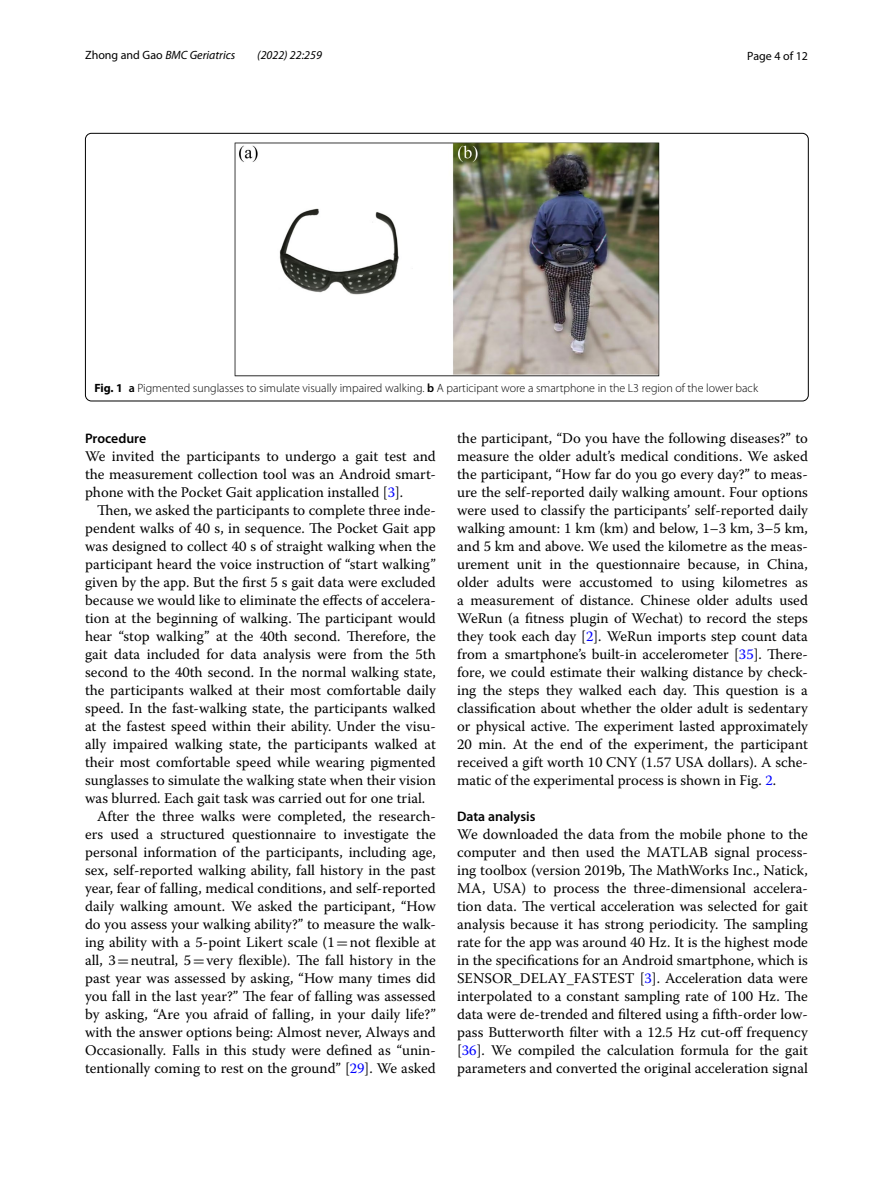
<style>
.page{position:relative;width:893px;height:1187px;background:#fff}
.page>*{position:absolute;margin:0;border:0;box-sizing:border-box;transform-origin:0 0}
.t1{font:14.7px/18px "Warnock Pro";color:#000;text-align:justify}
.t2{font:600 13.8px "Myriad Pro";color:#000}
.t3{font:300 12px "Myriad Pro";color:#000}
.t4{font:italic 12px "Myriad Pro";color:#000}
.t5{font:12px "Myriad Pro";color:#000}
.s1{font-style:normal}
.s2{font-weight:700}
.s3{font-weight:600}
.s4{color:#00f}
.s5{font-family:"MTSY"}
</style>
<div class="page">
<img style="left:234px;top:142px;width:425px;height:234px">
<div style="left:85px;top:133px;width:723px;height:268px;border:1px solid #000;border-radius:6px"></div>
<p class="t4" style="left:85px;top:48px;width:152px"><span class="s1">Zhong and Gao</span> BMC Geriatrics</p>
<p class="t4" style="left:257px;top:48px;width:66px">(2022) 22:259</p>
<p class="t5" style="left:747px;top:48px;width:62px">Page 4 of 12</p>
<p class="t3" style="left:94px;top:381px;width:665px"><span class="s2">Fig. 1</span> <span class="s3">a</span> Pigmented sunglasses to simulate visually impaired walking. <span class="s3">b</span> A participant wore a smartphone in the L3 region of the lower back</p>
<p class="t2" style="left:85px;top:429px;width:63px">Procedure</p>
<p class="t1" style="left:85px;top:446px;width:352px">We invited the participants to undergo a gait test and the measurement collection tool was an Android smart&shy;phone with the Pocket Gait application installed [<span class="s4">3</span>].</p>
<p class="t1" style="left:97px;top:500px;width:340px">Then, we asked the participants to complete three inde-</p>
<p class="t1" style="left:85px;top:518px;width:352px">pendent walks of 40 s, in sequence. The Pocket Gait app</p>
<p class="t1" style="left:85px;top:536px;width:352px">was designed to collect 40 s of straight walking when the</p>
<p class="t1" style="left:85px;top:554px;width:352px">participant heard the voice instruction of “start walking”</p>
<p class="t1" style="left:85px;top:572px;width:352px">given by the app. But the first 5 s gait data were excluded</p>
<p class="t1" style="left:85px;top:590px;width:352px">because we would like to eliminate the effects of accelera-</p>
<p class="t1" style="left:85px;top:608px;width:352px">tion at the beginning of walking. The participant would</p>
<p class="t1" style="left:85px;top:626px;width:352px">hear “stop walking” at the 40th second. Therefore, the</p>
<p class="t1" style="left:85px;top:644px;width:352px">gait data included for data analysis were from the 5th</p>
<p class="t1" style="left:85px;top:662px;width:352px">second to the 40th second. In the normal walking state,</p>
<p class="t1" style="left:85px;top:680px;width:352px">the participants walked at their most comfortable daily</p>
<p class="t1" style="left:85px;top:698px;width:352px">speed. In the fast-walking state, the participants walked</p>
<p class="t1" style="left:85px;top:716px;width:352px">at the fastest speed within their ability. Under the visu-</p>
<p class="t1" style="left:85px;top:734px;width:352px">ally impaired walking state, the participants walked at</p>
<p class="t1" style="left:85px;top:752px;width:352px">their most comfortable speed while wearing pigmented</p>
<p class="t1" style="left:85px;top:770px;width:352px">sunglasses to simulate the walking state when their vision</p>
<p class="t1" style="left:85px;top:788px;width:342px">was blurred. Each gait task was carried out for one trial.</p>
<p class="t1" style="left:97px;top:806px;width:340px">After the three walks were completed, the research-</p>
<p class="t1" style="left:85px;top:824px;width:352px">ers used a structured questionnaire to investigate the</p>
<p class="t1" style="left:85px;top:842px;width:352px">personal information of the participants, including age,</p>
<p class="t1" style="left:85px;top:860px;width:352px">sex, self-reported walking ability, fall history in the past</p>
<p class="t1" style="left:85px;top:878px;width:352px">year, fear of falling, medical conditions, and self-reported</p>
<p class="t1" style="left:85px;top:896px;width:352px">daily walking amount. We asked the participant, “How</p>
<p class="t1" style="left:85px;top:914px;width:352px">do you assess your walking ability?” to measure the walk-</p>
<p class="t1" style="left:85px;top:932px;width:352px">ing ability with a 5-point Likert scale (1<span class="s5">=</span>not flexible at</p>
<p class="t1" style="left:85px;top:950px;width:352px">all, 3<span class="s5">=</span>neutral, 5<span class="s5">=</span>very flexible). The fall history in the</p>
<p class="t1" style="left:85px;top:968px;width:352px">past year was assessed by asking, “How many times did</p>
<p class="t1" style="left:85px;top:986px;width:352px">you fall in the last year?” The fear of falling was assessed</p>
<p class="t1" style="left:85px;top:1004px;width:352px">by asking, “Are you afraid of falling, in your daily life?”</p>
<p class="t1" style="left:85px;top:1022px;width:352px">with the answer options being: Almost never, Always and</p>
<p class="t1" style="left:85px;top:1040px;width:352px">Occasionally. Falls in this study were defined as “unin-</p>
<p class="t1" style="left:85px;top:1058px;width:352px">tentionally coming to rest on the ground” [<span class="s4">29</span>]. We asked</p>
<p class="t1" style="left:457px;top:429px;width:352px">the participant, “Do you have the following diseases?” to measure the older adult’s medical conditions. We asked the participant, “How far do you go every day?” to meas&shy;ure the self-reported daily walking amount. Four options were used to classify the participants’ self-reported daily walking amount: 1 km (km) and below, 1–3 km, 3–5 km, and 5 km and above. We used the kilometre as the meas&shy;urement unit in the questionnaire because, in China, older adults were accustomed to using kilometres as a measurement of distance. Chinese older adults used WeRun (a fitness plugin of Wechat) to record the steps they took each day [<span class="s4">2</span>]. WeRun imports step count data from a smartphone’s built-in accelerometer [<span class="s4">35</span>]. There&shy;fore, we could estimate their walking distance by check&shy;ing the steps they walked each day. This question is a classification about whether the older adult is sedentary or physical active. The experiment lasted approximately 20 min. At the end of the experiment, the participant received a gift worth 10 CNY (1.57 USA dollars). A sche&shy;matic of the experimental process is shown in Fig. <span class="s4">2</span>.</p>
<p class="t2" style="left:457px;top:807px;width:80px">Data analysis</p>
<p class="t1" style="left:457px;top:825px;width:352px">We downloaded the data from the mobile phone to the computer and then used the MATLAB signal process&shy;ing toolbox (version 2019b, The MathWorks Inc., Natick, MA, USA) to process the three-dimensional accelera&shy;tion data. The vertical acceleration was selected for gait analysis because it has strong periodicity. The sampling rate for the app was around 40 Hz. It is the highest mode in the specifications for an Android smartphone, which is SENSOR_DELAY_FASTEST [<span class="s4">3</span>]. Acceleration data were interpolated to a constant sampling rate of 100 Hz. The data were de-trended and filtered using a fifth-order low&shy;pass Butterworth filter with a 12.5 Hz cut-off frequency [<span class="s4">36</span>]. We compiled the calculation formula for the gait parameters and converted the original acceleration signal</p>
</div>
